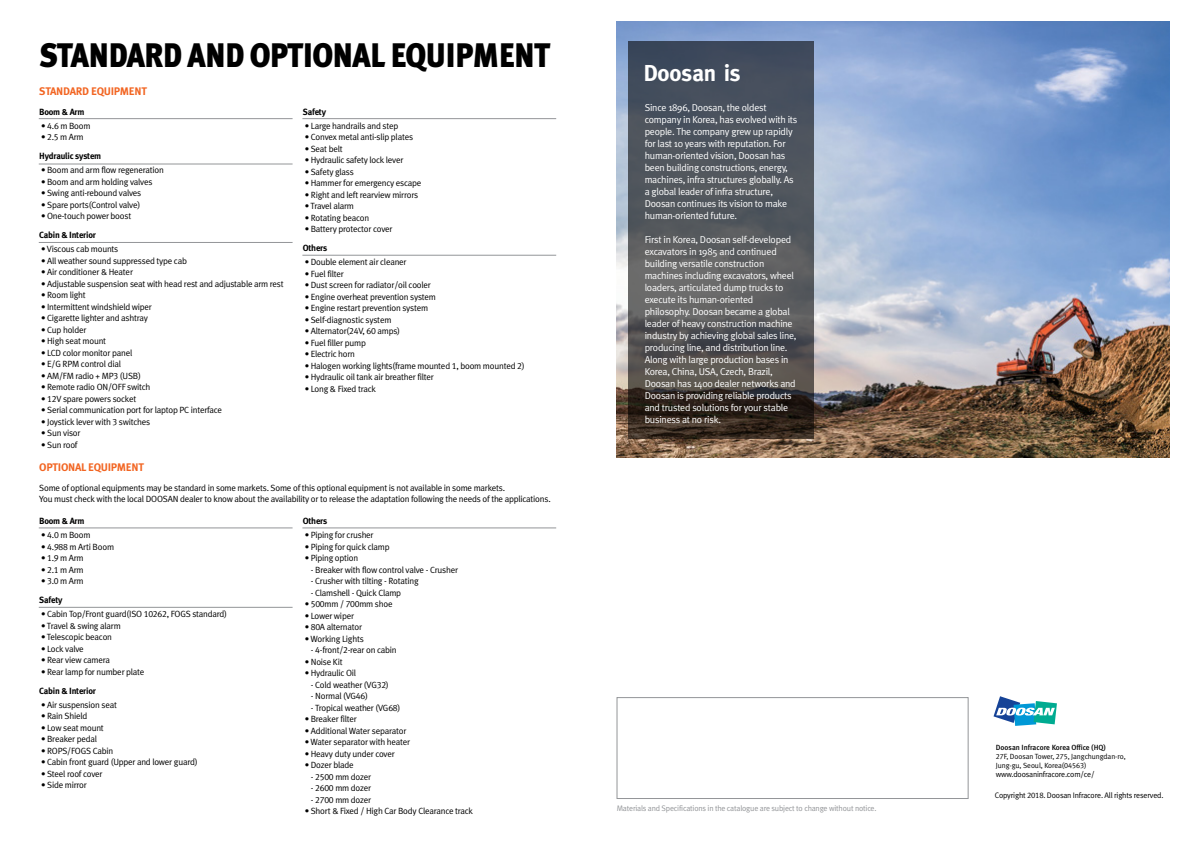
<style>
.page{position:relative;width:1191px;height:842px;background:#fff}
.page>*{position:absolute;margin:0;border:0;box-sizing:border-box;transform-origin:0 0}
.Head-1{font:900 34px "Meta Plus Lining";letter-spacing:-.025em;color:#000;scale:.9 1}
.정규{font:700 23.2px "Meta";color:#fff}
.정규-2{font:700 11px "Meta Plus Lining";letter-spacing:-.025em;color:#f26522}
.정규-3{font:10px/12px "Meta Plus Normal";letter-spacing:-.025em;color:#fff}
.정규-4{font:9px "Meta Plus Lining Normal";letter-spacing:-.025em;color:#000}
.정규-5{font:700 9px "Meta Plus Lining";letter-spacing:-.025em;color:#000}
.지사이름{font:8px "Meta Plus Lining Normal";letter-spacing:-.025em;color:#000}
.지사이름-2{font:8px "Meta Plus Normal";letter-spacing:-.025em;color:#939598}
.정규-6{font:7.5px/9px "Meta Plus Lining Normal";letter-spacing:-.01em;color:#000}
.정규-7{font:500 7.5px "Meta Plus Lining";letter-spacing:-.01em;color:#000}
</style>
<div class="page">
<img style="left:38px;top:21px;width:1132px;height:778px">
<p class="Head-1" style="left:39px;top:35px;width:569px">STANDARD AND OPTIONAL EQUIPMENT</p>
<p class="정규-5" style="left:303px;top:106px;width:25px">Safety</p>
<p class="정규-4" style="left:305px;top:120px;width:95px">• Large handrails and step</p>
<p class="정규-4" style="left:305px;top:132px;width:110px">• Convex metal anti-slip plates</p>
<p class="정규-4" style="left:305px;top:143px;width:39px">• Seat belt</p>
<p class="정규-4" style="left:305px;top:155px;width:100px">• Hydraulic safety lock lever</p>
<p class="정규-4" style="left:305px;top:166px;width:51px">• Safety glass</p>
<p class="정규-4" style="left:305px;top:178px;width:118px">• Hammer for emergency escape</p>
<p class="정규-4" style="left:305px;top:189px;width:115px">• Right and left rearview mirrors</p>
<p class="정규-4" style="left:305px;top:201px;width:51px">• Travel alarm</p>
<p class="정규-4" style="left:305px;top:212px;width:66px">• Rotating beacon</p>
<p class="정규-4" style="left:305px;top:224px;width:89px">• Battery protector cover</p>
<p class="정규-5" style="left:303px;top:243px;width:26px">Others</p>
<p class="정규-4" style="left:305px;top:257px;width:103px">• Double element air cleaner</p>
<p class="정규-4" style="left:305px;top:268px;width:41px">• Fuel filter</p>
<p class="정규-4" style="left:305px;top:280px;width:128px">• Dust screen for radiator/oil cooler</p>
<p class="정규-4" style="left:305px;top:291px;width:133px">• Engine overheat prevention system</p>
<p class="정규-4" style="left:305px;top:303px;width:125px">• Engine restart prevention system</p>
<p class="정규-4" style="left:305px;top:314px;width:88px">• Self-diagnostic system</p>
<p class="정규-4" style="left:305px;top:326px;width:97px">• Alternator(24V, 60 amps)</p>
<p class="정규-4" style="left:305px;top:337px;width:63px">• Fuel filler pump</p>
<p class="정규-4" style="left:305px;top:349px;width:52px">• Electric horn</p>
<p class="정규-4" style="left:305px;top:360px;width:221px">• Halogen working lights(frame mounted 1, boom mounted 2)</p>
<p class="정규-4" style="left:305px;top:372px;width:131px">• Hydraulic oil tank air breather filter</p>
<p class="정규-4" style="left:305px;top:383px;width:73px">• Long &amp; Fixed track</p>
<p class="정규-2" style="left:39px;top:85px;width:109px">STANDARD EQUIPMENT</p>
<p class="정규-5" style="left:39px;top:106px;width:47px">Boom &amp; Arm</p>
<p class="정규-4" style="left:41px;top:120px;width:51px">• 4.6 m Boom</p>
<p class="정규-4" style="left:41px;top:132px;width:44px">• 2.5 m Arm</p>
<p class="정규-5" style="left:39px;top:151px;width:63px">Hydraulic system</p>
<p class="정규-4" style="left:41px;top:165px;width:124px">• Boom and arm flow regeneration</p>
<p class="정규-4" style="left:41px;top:176px;width:113px">• Boom and arm holding valves</p>
<p class="정규-4" style="left:41px;top:188px;width:102px">• Swing anti-rebound valves</p>
<p class="정규-4" style="left:41px;top:199px;width:101px">• Spare ports(Control valve)</p>
<p class="정규-4" style="left:41px;top:211px;width:92px">• One-touch power boost</p>
<p class="정규-5" style="left:39px;top:230px;width:58px">Cabin &amp; Interior</p>
<p class="정규-4" style="left:41px;top:244px;width:79px">• Viscous cab mounts</p>
<p class="정규-4" style="left:41px;top:255px;width:147px">• All weather sound suppressed type cab</p>
<p class="정규-4" style="left:41px;top:267px;width:93px">• Air conditioner &amp; Heater</p>
<p class="정규-4" style="left:41px;top:278px;width:244px">• Adjustable suspension seat with head rest and adjustable arm rest</p>
<p class="정규-4" style="left:41px;top:290px;width:46px">• Room light</p>
<p class="정규-4" style="left:41px;top:301px;width:112px">• Intermittent windshield wiper</p>
<p class="정규-4" style="left:41px;top:313px;width:108px">• Cigarette lighter and ashtray</p>
<p class="정규-4" style="left:41px;top:324px;width:47px">• Cup holder</p>
<p class="정규-4" style="left:41px;top:336px;width:67px">• High seat mount</p>
<p class="정규-4" style="left:41px;top:347px;width:93px">• LCD color monitor panel</p>
<p class="정규-4" style="left:41px;top:359px;width:81px">• E/G RPM control dial</p>
<p class="정규-4" style="left:41px;top:370px;width:101px">• AM/FM radio + MP3 (USB)</p>
<p class="정규-4" style="left:41px;top:382px;width:111px">• Remote radio ON/OFF switch</p>
<p class="정규-4" style="left:41px;top:393px;width:97px">• 12V spare powers socket</p>
<p class="정규-4" style="left:41px;top:405px;width:183px">• Serial communication port for laptop PC interface</p>
<p class="정규-4" style="left:41px;top:416px;width:111px">• Joystick lever with 3 switches</p>
<p class="정규-4" style="left:41px;top:428px;width:41px">• Sun visor</p>
<p class="정규-4" style="left:41px;top:439px;width:38px">• Sun roof</p>
<p class="정규-2" style="left:39px;top:461px;width:106px">OPTIONAL EQUIPMENT</p>
<p class="정규-4" style="left:39px;top:483px;width:467px">Some of optional equipments may be standard in some markets. Some of this optional equipment is not available in some markets.</p>
<p class="정규-4" style="left:39px;top:494px;width:513px">You must check with the local DOOSAN dealer to know about the availability or to release the adaptation following the needs of the applications.</p>
<p class="정규-5" style="left:39px;top:516px;width:47px">Boom &amp; Arm</p>
<p class="정규-4" style="left:41px;top:530px;width:51px">• 4.0 m Boom</p>
<p class="정규-4" style="left:41px;top:541px;width:74px">• 4.988 m Arti Boom</p>
<p class="정규-4" style="left:41px;top:553px;width:44px">• 1.9 m Arm</p>
<p class="정규-4" style="left:41px;top:564px;width:44px">• 2.1 m Arm</p>
<p class="정규-4" style="left:41px;top:576px;width:44px">• 3.0 m Arm</p>
<p class="정규-5" style="left:39px;top:595px;width:25px">Safety</p>
<p class="정규-4" style="left:41px;top:609px;width:188px">• Cabin Top/Front guard(ISO 10262, FOGS standard)</p>
<p class="정규-4" style="left:41px;top:620px;width:81px">• Travel &amp; swing alarm</p>
<p class="정규-4" style="left:41px;top:632px;width:72px">• Telescopic beacon</p>
<p class="정규-4" style="left:41px;top:643px;width:44px">• Lock valve</p>
<p class="정규-4" style="left:41px;top:655px;width:70px">• Rear view camera</p>
<p class="정규-4" style="left:41px;top:666px;width:105px">• Rear lamp for number plate</p>
<p class="정규-5" style="left:39px;top:685px;width:58px">Cabin &amp; Interior</p>
<p class="정규-4" style="left:41px;top:699px;width:77px">• Air suspension seat</p>
<p class="정규-4" style="left:41px;top:711px;width:48px">• Rain Shield</p>
<p class="정규-4" style="left:41px;top:722px;width:64px">• Low seat mount</p>
<p class="정규-4" style="left:41px;top:734px;width:58px">• Breaker pedal</p>
<p class="정규-4" style="left:41px;top:745px;width:74px">• ROPS/FOGS Cabin</p>
<p class="정규-4" style="left:41px;top:757px;width:158px">• Cabin front guard (Upper and lower guard)</p>
<p class="정규-4" style="left:41px;top:768px;width:63px">• Steel roof cover</p>
<p class="정규-4" style="left:41px;top:780px;width:47px">• Side mirror</p>
<p class="정규-5" style="left:303px;top:516px;width:26px">Others</p>
<p class="정규-4" style="left:305px;top:530px;width:70px">• Piping for crusher</p>
<p class="정규-4" style="left:305px;top:541px;width:86px">• Piping for quick clamp</p>
<p class="정규-4" style="left:305px;top:553px;width:55px">• Piping option</p>
<p class="정규-4" style="left:311px;top:564px;width:149px">- Breaker with flow control valve - Crusher</p>
<p class="정규-4" style="left:311px;top:576px;width:109px">- Crusher with tilting - Rotating</p>
<p class="정규-4" style="left:311px;top:587px;width:92px">- Clamshell - Quick Clamp</p>
<p class="정규-4" style="left:305px;top:599px;width:89px">• 500mm / 700mm shoe</p>
<p class="정규-4" style="left:305px;top:610px;width:51px">• Lower wiper</p>
<p class="정규-4" style="left:305px;top:622px;width:59px">• 80A alternator</p>
<p class="정규-4" style="left:305px;top:633px;width:61px">• Working Lights</p>
<p class="정규-4" style="left:311px;top:645px;width:87px">- 4-front/2-rear on cabin</p>
<p class="정규-4" style="left:305px;top:656px;width:39px">• Noise Kit</p>
<p class="정규-4" style="left:305px;top:668px;width:53px">• Hydraulic Oil</p>
<p class="정규-4" style="left:311px;top:679px;width:79px">- Cold weather (VG32)</p>
<p class="정규-4" style="left:311px;top:691px;width:59px">- Normal (VG46)</p>
<p class="정규-4" style="left:311px;top:702px;width:91px">- Tropical weather (VG68)</p>
<p class="정규-4" style="left:305px;top:714px;width:54px">• Breaker filter</p>
<p class="정규-4" style="left:305px;top:725px;width:103px">• Additional Water separator</p>
<p class="정규-4" style="left:305px;top:737px;width:107px">• Water separator with heater</p>
<p class="정규-4" style="left:305px;top:748px;width:92px">• Heavy duty under cover</p>
<p class="정규-4" style="left:305px;top:760px;width:50px">• Dozer blade</p>
<p class="정규-4" style="left:311px;top:771px;width:62px">- 2500 mm dozer</p>
<p class="정규-4" style="left:311px;top:783px;width:62px">- 2600 mm dozer</p>
<p class="정규-4" style="left:311px;top:794px;width:62px">- 2700 mm dozer</p>
<p class="정규-4" style="left:305px;top:806px;width:170px">• Short &amp; Fixed / High Car Body Clearance track</p>
<p class="정규" style="left:643px;top:59px;width:98px">Doosan is</p>
<p class="정규-3" style="left:644px;top:101px;width:154px">Since 1896, Doosan, the oldest company in Korea, has evolved with its people. The company grew up rapidly for last 10 years with reputation. For human-oriented vision, Doosan has been building constructions, energy, machines, infra structures globally. As a global leader of infra structure, Doosan continues its vision to make human-oriented future.</p>
<p class="정규-3" style="left:644px;top:233px;width:153px">First in Korea, Doosan self-developed excavators in 1985 and continued building versatile construction machines including excavators, wheel loaders, articulated dump trucks to execute its human-oriented philosophy. Doosan became a global leader of heavy construction machine industry by achieving global sales line, producing line, and distribution line.<br>Along with large production bases in Korea, China, USA, Czech, Brazil, Doosan has 1400 dealer networks and Doosan is providing reliable products and trusted solutions for your stable business at no risk.</p>
<p class="지사이름-2" style="left:617px;top:804px;width:261px">Materials and Specifications in the catalogue are subject to change without notice.</p>
<p class="정규-7" style="left:996px;top:742px;width:112px">Doosan Infracore Korea Office (HQ)</p>
<p class="정규-6" style="left:996px;top:751px;width:131px">27F, Doosan Tower, 275, Jangchungdan-ro,<br>Jung-gu, Seoul, Korea(04563)</p>
<p class="지사이름" style="left:996px;top:769px;width:100px">www.doosaninfracore.com/ce/</p>
<p class="지사이름" style="left:994px;top:790px;width:170px">Copyright 2018. Doosan Infracore. All rights reserved.</p>
</div>
